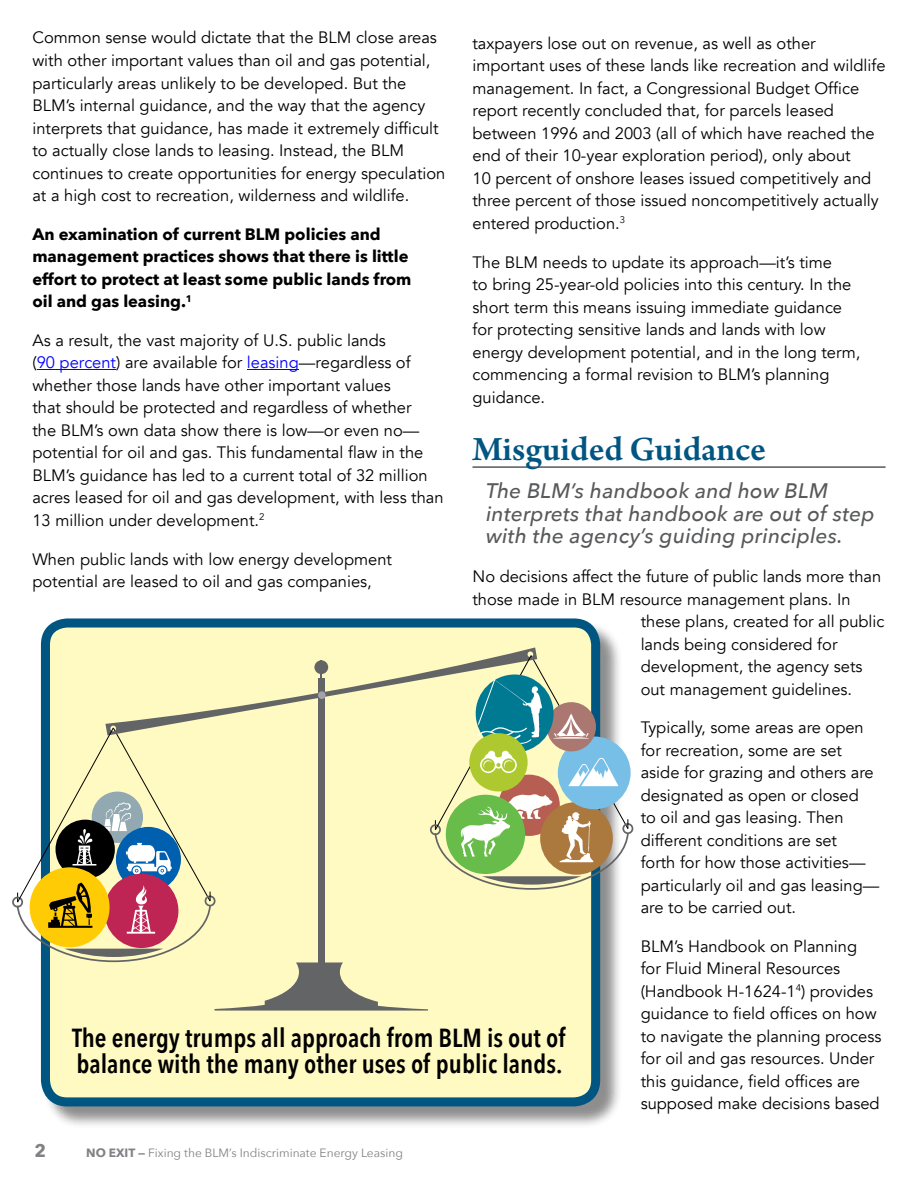
<style>
.page{position:relative;width:918px;height:1188px;background:#fff}
.page>*{position:absolute;margin:0;border:0;box-sizing:border-box;transform-origin:0 0}
.t1{font:600 36px "Arno Pro";color:#005581}
.t2{font:600 26.1px/26.1px "Avenir Next Condensed";color:#000}
.t3{font:italic 500 21px/22.5px "Avenir Next";letter-spacing:.01em;color:#58595b}
.t4{font:700 18px "Avenir Next";color:#808285}
.t5{font:16.5px/22.5px "Avenir";color:#000}
.t6{font:700 16.5px/22.5px "Avenir Next";color:#000}
.t7{font:12px "Avenir Next";color:#808285}
.s1{color:#00f}
.s2{font-weight:700}
</style>
<div class="page">
<hr style="left:247px;top:369px;width:52px;height:1px;background:#00f">
<hr style="left:37px;top:369px;width:79px;height:1px;background:#00f">
<hr style="left:472px;top:466px;width:414px;height:2px;background:#58595b">
<div style="left:43px;top:621px;width:580px;height:508px;background:#000;opacity:.45"></div>
<div style="left:45px;top:623px;width:551px;height:479px;background:#fffac2;border-radius:22px"></div>
<div style="left:41px;top:618px;width:559px;height:488px;border:9px solid #005581;border-radius:22px"></div>
<div style="left:12px;top:897px;width:11px;height:11px;border:2px solid #636466;border-radius:50%"></div>
<div style="left:622px;top:823px;width:11px;height:11px;border:2px solid #636466;border-radius:50%"></div>
<svg style="left:16px;top:647px;width:614px;height:364px"></svg>
<p class="t5" style="left:32px;top:27px;width:415px">Common sense would dictate that the BLM close areas with other important values than oil and gas potential, particularly areas unlikely to be developed. But the BLM’s internal guidance, and the way that the agency interprets that guidance, has made it extremely difficult to actually close lands to leasing. Instead, the BLM continues to create opportunities for energy speculation at a high cost to recreation, wilderness and wildlife.</p>
<p class="t6" style="left:32px;top:222px;width:381px">An examination of current BLM policies and management practices shows that there is little effort to protect at least some public lands from oil and gas leasing.<sup>1</sup></p>
<p class="t5" style="left:32px;top:329px;width:413px">As a result, the vast majority of U.S. public lands<br>(<span class="s1">90 percent</span>) are available for <span class="s1">leasing</span>—regardless of whether those lands have other important values<br>that should be protected and regardless of whether<br>the BLM’s own data show there is low—or even no— potential for oil and gas. This fundamental flaw in the BLM’s guidance has led to a current total of 32 million acres leased for oil and gas development, with less than 13 million under development.<sup>2</sup></p>
<p class="t5" style="left:32px;top:548px;width:361px">When public lands with low energy development potential are leased to oil and gas companies,</p>
<p class="t5" style="left:472px;top:32px;width:415px">taxpayers lose out on revenue, as well as other important uses of these lands like recreation and wildlife management. In fact, a Congressional Budget Office report recently concluded that, for parcels leased between 1996 and 2003 (all of which have reached the end of their 10-year exploration period), only about<br>10 percent of onshore leases issued competitively and three percent of those issued noncompetitively actually entered production.<sup>3</sup></p>
<p class="t5" style="left:472px;top:251px;width:390px">The BLM needs to update its approach—it’s time<br>to bring 25-year-old policies into this century. In the short term this means issuing immediate guidance for protecting sensitive lands and lands with low energy development potential, and in the long term, commencing a formal revision to BLM’s planning guidance.</p>
<h1 class="t1" style="left:472px;top:428px;width:295px">Misguided Guidance</h1>
<p class="t3" style="left:486px;top:479px;width:390px">The BLM’s handbook and how BLM interprets that handbook are out of step with the agency’s guiding principles.</p>
<p class="t5" style="left:472px;top:565px;width:410px">No decisions affect the future of public lands more than</p>
<p class="t5" style="left:472px;top:588px;width:380px">those made in BLM resource management plans. In</p>
<p class="t5" style="left:641px;top:610px;width:245px">these plans, created for all public</p>
<p class="t5" style="left:641px;top:633px;width:198px">lands being considered for</p>
<p class="t5" style="left:641px;top:655px;width:223px">development, the agency sets</p>
<p class="t5" style="left:641px;top:678px;width:213px">out management guidelines.</p>
<p class="t5" style="left:641px;top:717px;width:240px">Typically, some areas are open for recreation, some are set aside for grazing and others are designated as open or closed<br>to oil and gas leasing. Then different conditions are set<br>forth for how those activities— particularly oil and gas leasing— are to be carried out.</p>
<p class="t5" style="left:641px;top:935px;width:242px">BLM’s Handbook on Planning<br>for Fluid Mineral Resources (Handbook H-1624-1<sup>4</sup>) provides guidance to field offices on how to navigate the planning process for oil and gas resources. Under this guidance, field offices are supposed make decisions based</p>
<h2 class="t2" style="left:72px;top:1024px;width:495px">The energy trumps all approach from BLM is out of balance with the many other uses of public lands.</h2>
<p class="t4" style="left:35px;top:1135px;width:13px">2</p>
<p class="t7" style="left:86px;top:1143px;width:318px"><span class="s2">NO EXIT —</span> Fixing the BLM’s Indiscriminate Energy Leasing</p>
</div>
